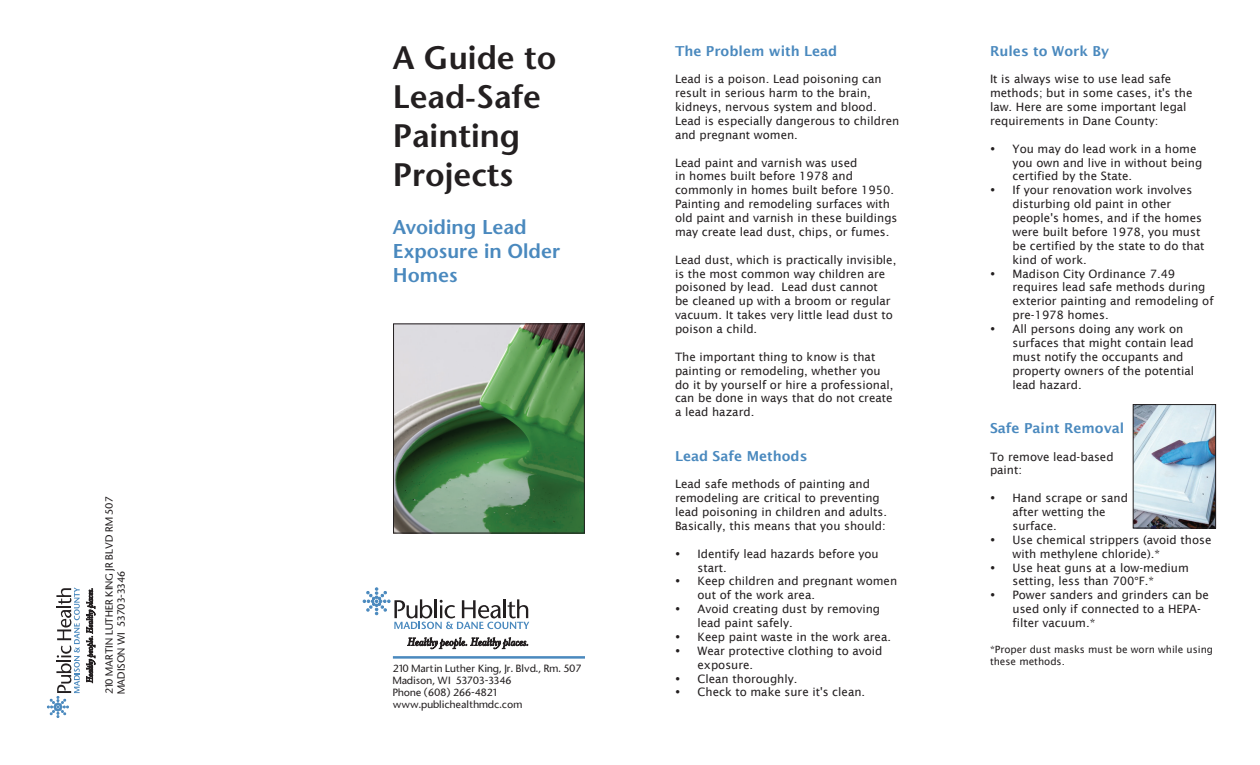
<style>
.page{position:relative;width:1260px;height:765px;background:#fff}
.page>*{position:absolute;margin:0;border:0;box-sizing:border-box;transform-origin:0 0}
.t1{font:600 32.5px/39px "Stone Sans Std";color:#231f20}
.t2{font:600 20px/24px "Stone Sans Std";color:#4a89be}
.t3{font:600 13.75px "Lucida Sans";color:#4a89be}
.t4{font:11.5px/13.9px "Lucida Sans";color:#231f20}
.t5{font:10px/12px "Stone Sans";color:#231f20}
.t6{font:10px/12px "Lucida Sans";color:#231f20}
.s1{font-family:"Stone Sans Std";font-weight:600}
</style>
<div class="page">
<svg style="left:47px;top:587px;width:33px;height:131px"></svg>
<svg style="left:86px;top:588px;width:9px;height:95px"></svg>
<svg style="left:362px;top:587px;width:167px;height:42px"></svg>
<svg style="left:408px;top:638px;width:120px;height:11px"></svg>
<hr style="left:393px;top:656px;width:192px;height:3px;background:#4a89be">
<img style="left:395px;top:326px;width:188px;height:205px">
<div style="left:393px;top:324px;width:192px;height:209px;border:1px solid #231f20"></div>
<img style="left:1135px;top:406px;width:79px;height:120px">
<div style="left:1133px;top:404px;width:83px;height:124px;border:1px solid #231f20"></div>
<p class="t5" style="left:104px;top:694px;width:199px;rotate:-90deg">210 MARTIN LUTHER KING JR BLVD RM 507<br>MADISON WI 53703-3346</p>
<h1 class="t1" style="left:393px;top:38px;width:165px">A Guide to<br>Lead-Safe<br>Painting<br>Projects</h1>
<h2 class="t2" style="left:393px;top:215px;width:169px">Avoiding Lead<br>Exposure in Older<br>Homes</h2>
<p class="t5" style="left:393px;top:663px;width:190px">210 Martin Luther King, Jr. Blvd., Rm. 507<br>Madison, WI 53703-3346<br>Phone (608) 266-4821 www.publichealthmdc.com</p>
<p class="t3" style="left:675px;top:43px;width:164px">The Problem with Lead</p>
<p class="t4" style="left:675px;top:72px;width:226px">Lead is a poison. Lead poisoning can result in serious harm to the brain, kidneys, nervous system and blood.<br>Lead is especially dangerous to children and pregnant women.</p>
<p class="t4" style="left:675px;top:156px;width:224px">Lead paint and varnish was used<br>in homes built before 1978 and commonly in homes built before 1950.<br>Painting and remodeling surfaces with old paint and varnish in these buildings may create lead dust, chips, or fumes.</p>
<p class="t4" style="left:675px;top:253px;width:223px">Lead dust, which is practically invisible, is the most common way children are poisoned by lead. Lead dust cannot<br>be cleaned up with a broom or regular vacuum. It takes very little lead dust to poison a child.</p>
<p class="t4" style="left:675px;top:350px;width:220px">The important thing to know is that painting or remodeling, whether you do it by yourself or hire a professional, can be done in ways that do not create a lead hazard.</p>
<p class="t3" style="left:675px;top:448px;width:134px">Lead Safe Methods</p>
<p class="t4" style="left:675px;top:477px;width:214px">Lead safe methods of painting and remodeling are critical to preventing lead poisoning in children and adults.<br>Basically, this means that you should:</p>
<p class="t4" style="left:698px;top:547px;width:201px">Identify lead hazards before you start.<br>Keep children and pregnant women out of the work area.<br>Avoid creating dust by removing lead paint safely.<br>Keep paint waste in the work area.<br>Wear protective clothing to avoid exposure.<br>Clean thoroughly.<br>Check to make sure it's clean.</p>
<p class="t3" style="left:990px;top:43px;width:121px">Rules to Work By</p>
<p class="t4" style="left:990px;top:72px;width:204px">It is always wise to use lead safe methods; but in some cases, it's the law. Here are some important legal requirements in Dane County:</p>
<p class="t4" style="left:1013px;top:142px;width:203px">You may do lead work in a home you own and live in without being certified by the State.<br>If your renovation work involves disturbing old paint in other people's homes, and if the homes were built before 1978, you must be certified by the state to do that kind of work.<br>Madison City Ordinance 7.49 requires lead safe methods during exterior painting and remodeling of pre-1978 homes.<br>All persons doing any work on surfaces that might contain lead must notify the occupants and property owners of the potential lead hazard.</p>
<p class="t3" style="left:990px;top:420px;width:136px">Safe Paint Removal</p>
<p class="t4" style="left:990px;top:450px;width:125px">To remove lead-based paint:</p>
<p class="t4" style="left:1013px;top:491px;width:200px">Hand scrape or sand<br>after wetting the<br>surface.<br>Use chemical strippers (avoid those with methylene chloride).*<br>Use heat guns at a low-medium setting, less than 700<span class="s1">°</span>F.*<br>Power sanders and grinders can be used only if connected to a HEPA&shy;filter vacuum.*</p>
<p class="t6" style="left:990px;top:643px;width:225px">*Proper dust masks must be worn while using these methods.</p>
</div>
